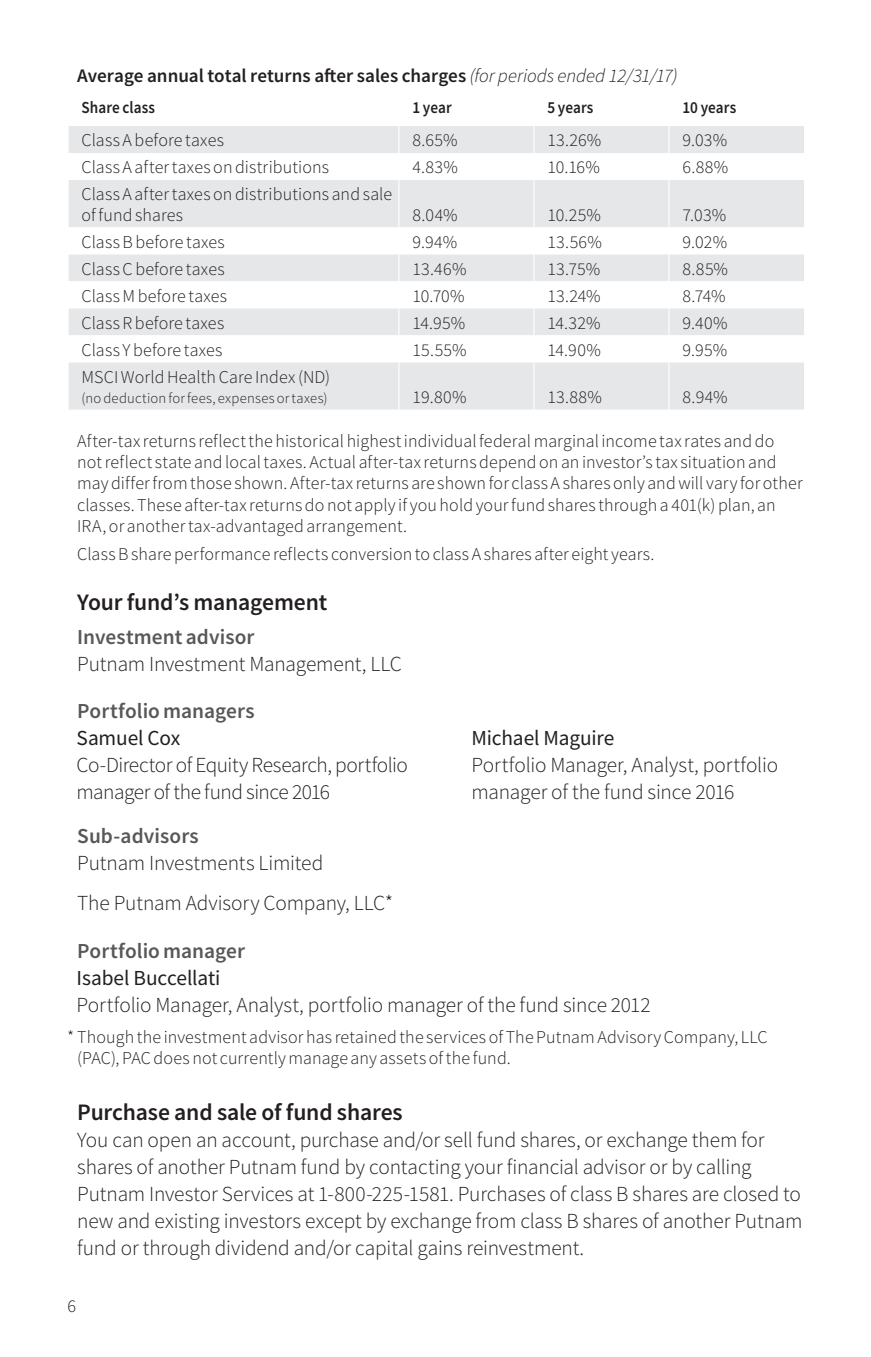
<style>
.page{position:relative;width:871px;height:1357px;background:#fff}
.page>*{position:absolute;margin:0;border:0;box-sizing:border-box;transform-origin:0 0}
.SubHead_1{font:600 23.62px "Source Sans Pro";letter-spacing:-.01em;color:#231f20}
.Text{font:300 21.38px/27px "Source Sans Pro";letter-spacing:-.005em;color:#231f20}
.PortMgr{font:300 21.38px/27px "Source Sans Pro";letter-spacing:-.015em;color:#231f20}
.PortMgr_Single{font:300 21.38px/27px "Source Sans Pro";letter-spacing:-.01em;color:#231f20}
.SubHead_2{font:600 21.38px "Source Sans Pro";letter-spacing:.005em;color:#57585a}
.SubHead_3{font:600 19.12px "Source Sans Pro";color:#231f20}
.Foot_no_symbol{font:300 18px/21.4px "Source Sans Pro";letter-spacing:.01em;color:#231f20}
.Table_Left{font:300 18px/20.2px "Source Sans Pro";letter-spacing:.01em;color:#231f20}
.Foot_symbol2{font:300 18px/21.4px "Source Sans Pro";letter-spacing:.01em;color:#231f20}
.Table_ColHd_Left{font:600 16.88px "Source Sans Pro";letter-spacing:.005em;color:#231f20;scale:.9 1}
.Table_Left-2{font:300 14.62px "Source Sans Pro";letter-spacing:.02em;color:#231f20}
.s1{font-weight:300;font-style:italic}
.s2{font-weight:400}
</style>
<div class="page">
<div style="left:69px;top:126px;width:735px;height:284px;background:#e6e7e9"></div>
<svg style="left:69px;top:153px;width:735px;height:209px"></svg>
<svg style="left:398px;top:126px;width:1px;height:54px"></svg>
<svg style="left:533px;top:126px;width:1px;height:54px"></svg>
<svg style="left:668px;top:126px;width:1px;height:54px"></svg>
<hr style="left:398px;top:180px;width:1px;height:47px;background:#fff">
<hr style="left:533px;top:180px;width:1px;height:47px;background:#fff">
<hr style="left:668px;top:180px;width:1px;height:47px;background:#fff">
<svg style="left:398px;top:227px;width:1px;height:135px"></svg>
<svg style="left:533px;top:227px;width:1px;height:135px"></svg>
<svg style="left:668px;top:227px;width:1px;height:135px"></svg>
<hr style="left:398px;top:362px;width:1px;height:48px;background:#fff">
<hr style="left:533px;top:362px;width:1px;height:48px;background:#fff">
<hr style="left:668px;top:362px;width:1px;height:48px;background:#fff">
<p class="SubHead_3" style="left:77px;top:63px;width:602px">Average annual total returns after sales charges <span class="s1">(for periods ended 12/31/17)</span></p>
<p class="Table_ColHd_Left" style="left:82px;top:96px;width:83px">Share class</p>
<p class="Table_ColHd_Left" style="left:412px;top:96px;width:45px">1 year</p>
<p class="Table_ColHd_Left" style="left:547px;top:96px;width:53px">5 years</p>
<p class="Table_ColHd_Left" style="left:682px;top:96px;width:61px">10 years</p>
<p class="Table_Left" style="left:82px;top:130px;width:144px">Class A before taxes</p>
<p class="Table_Left" style="left:412px;top:130px;width:47px">8.65%</p>
<p class="Table_Left" style="left:547px;top:130px;width:55px">13.26%</p>
<p class="Table_Left" style="left:682px;top:130px;width:46px">9.03%</p>
<p class="Table_Left" style="left:82px;top:157px;width:249px">Class A after taxes on distributions</p>
<p class="Table_Left" style="left:412px;top:157px;width:47px">4.83%</p>
<p class="Table_Left" style="left:547px;top:157px;width:54px">10.16%</p>
<p class="Table_Left" style="left:682px;top:157px;width:47px">6.88%</p>
<p class="Table_Left" style="left:82px;top:184px;width:312px">Class A after taxes on distributions and sale of fund shares</p>
<p class="Table_Left" style="left:412px;top:204px;width:47px">8.04%</p>
<p class="Table_Left" style="left:547px;top:204px;width:55px">10.25%</p>
<p class="Table_Left" style="left:682px;top:204px;width:45px">7.03%</p>
<p class="Table_Left" style="left:82px;top:231px;width:145px">Class B before taxes</p>
<p class="Table_Left" style="left:412px;top:231px;width:46px">9.94%</p>
<p class="Table_Left" style="left:547px;top:231px;width:56px">13.56%</p>
<p class="Table_Left" style="left:682px;top:231px;width:46px">9.02%</p>
<p class="Table_Left" style="left:82px;top:258px;width:145px">Class C before taxes</p>
<p class="Table_Left" style="left:412px;top:258px;width:56px">13.46%</p>
<p class="Table_Left" style="left:547px;top:258px;width:54px">13.75%</p>
<p class="Table_Left" style="left:682px;top:258px;width:47px">8.85%</p>
<p class="Table_Left" style="left:82px;top:285px;width:147px">Class M before taxes</p>
<p class="Table_Left" style="left:412px;top:285px;width:54px">10.70%</p>
<p class="Table_Left" style="left:547px;top:285px;width:55px">13.24%</p>
<p class="Table_Left" style="left:682px;top:285px;width:45px">8.74%</p>
<p class="Table_Left" style="left:82px;top:312px;width:144px">Class R before taxes</p>
<p class="Table_Left" style="left:412px;top:312px;width:54px">14.95%</p>
<p class="Table_Left" style="left:547px;top:312px;width:55px">14.32%</p>
<p class="Table_Left" style="left:682px;top:312px;width:47px">9.40%</p>
<p class="Table_Left" style="left:82px;top:339px;width:142px">Class Y before taxes</p>
<p class="Table_Left" style="left:412px;top:339px;width:56px">15.55%</p>
<p class="Table_Left" style="left:547px;top:339px;width:55px">14.90%</p>
<p class="Table_Left" style="left:682px;top:339px;width:46px">9.95%</p>
<p class="Table_Left" style="left:82px;top:366px;width:250px">MSCI World Health Care Index (ND)</p>
<p class="Table_Left-2" style="left:82px;top:389px;width:247px">(no deduction for fees, expenses or taxes)</p>
<p class="Table_Left" style="left:412px;top:387px;width:56px">19.80%</p>
<p class="Table_Left" style="left:547px;top:387px;width:56px">13.88%</p>
<p class="Table_Left" style="left:682px;top:387px;width:47px">8.94%</p>
<p class="Foot_no_symbol" style="left:77px;top:430px;width:727px">After-tax returns reflect the historical highest individual federal marginal income tax rates and do not reflect state and local taxes. Actual after-tax returns depend on an investor’s tax situation and may differ from those shown. After-tax returns are shown for class A shares only and will vary for other classes. These after-tax returns do not apply if you hold your fund shares through a 401(k) plan, an IRA, or another tax-advantaged arrangement.</p>
<p class="Foot_no_symbol" style="left:77px;top:544px;width:579px">Class B share performance reflects conversion to class A shares after eight years.</p>
<p class="SubHead_1" style="left:77px;top:586px;width:251px">Your fund’s management</p>
<p class="SubHead_2" style="left:77px;top:622px;width:179px">Investment advisor</p>
<p class="Text" style="left:77px;top:650px;width:326px">Putnam Investment Management, LLC</p>
<p class="SubHead_2" style="left:77px;top:697px;width:179px">Portfolio managers</p>
<p class="PortMgr" style="left:76px;top:724px;width:333px"><span class="s2">Samuel Cox<br></span>Co-Director of Equity Research, portfolio manager of the fund since 2016</p>
<p class="PortMgr" style="left:471px;top:724px;width:308px"><span class="s2">Michael Maguire<br></span>Portfolio Manager, Analyst, portfolio manager of the fund since 2016</p>
<p class="SubHead_2" style="left:77px;top:821px;width:123px">Sub-advisors</p>
<p class="Text" style="left:77px;top:849px;width:248px">Putnam Investments Limited</p>
<p class="Text" style="left:77px;top:890px;width:318px">The Putnam Advisory Company, LLC*</p>
<p class="SubHead_2" style="left:77px;top:936px;width:169px">Portfolio manager</p>
<p class="PortMgr_Single" style="left:76px;top:964px;width:576px"><span class="s2">Isabel Buccellati<br></span>Portfolio Manager, Analyst, portfolio manager of the fund since 2012</p>
<p class="Foot_symbol2" style="left:77px;top:1026px;width:692px;text-indent:-10px">* Though the investment advisor has retained the services of The Putnam Advisory Company, LLC (PAC), PAC does not currently manage any assets of the fund.</p>
<p class="SubHead_1" style="left:77px;top:1097px;width:327px">Purchase and sale of fund shares</p>
<p class="Text" style="left:77px;top:1127px;width:727px">You can open an account, purchase and/or sell fund shares, or exchange them for shares of another Putnam fund by contacting your financial advisor or by calling Putnam Investor Services at 1-800-225-1581. Purchases of class B shares are closed to new and existing investors except by exchange from class B shares of another Putnam fund or through dividend and/or capital gains reinvestment.</p>
<p class="Foot_no_symbol" style="left:68px;top:1295px;width:10px">6</p>
</div>
